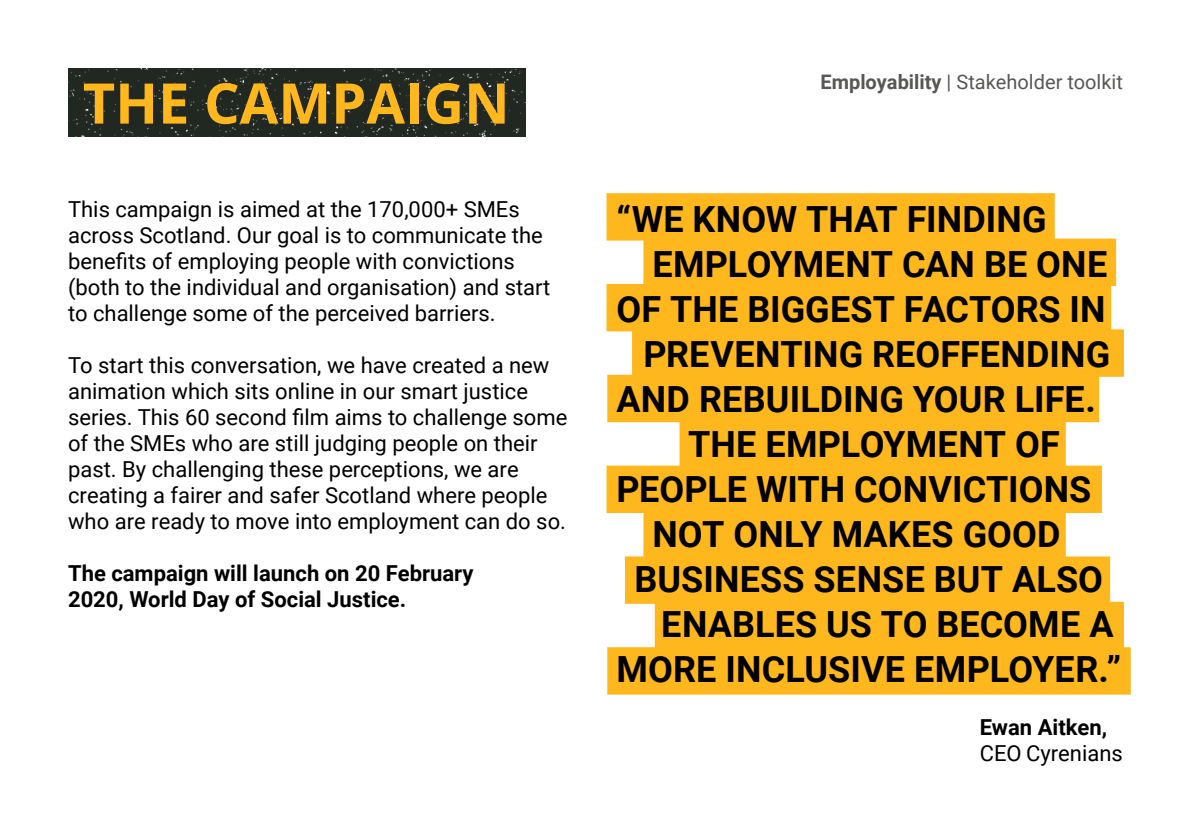
<style>
.page{position:relative;width:1191px;height:840px;background:#fff}
.page>*{position:absolute;margin:0;border:0;box-sizing:border-box;transform-origin:0 0}
.t1{font:700 56px "Open Sans";color:#ffb71e}
.t2{font:700 36px "Roboto";letter-spacing:.005em;color:#000}
.t3{font:22px/26px "Roboto";color:#000}
.t4{font:700 22px/26px "Roboto";color:#000}
.t5{font:20px "Roboto";color:#575756}
.s1{font-weight:700}
</style>
<div class="page">
<div style="left:606px;top:193px;width:448px;height:47px;background:#ffb71e;border:2px solid #ffb71e"></div>
<div style="left:643px;top:238px;width:473px;height:48px;background:#ffb71e"></div>
<div style="left:606px;top:284px;width:505px;height:47px;background:#ffb71e"></div>
<div style="left:632px;top:329px;width:492px;height:47px;background:#ffb71e"></div>
<div style="left:607px;top:374px;width:492px;height:48px;background:#ffb71e"></div>
<div style="left:679px;top:420px;width:386px;height:47px;background:#ffb71e"></div>
<div style="left:606px;top:465px;width:496px;height:47px;background:#ffb71e"></div>
<div style="left:625px;top:556px;width:485px;height:47px;background:#ffb71e"></div>
<div style="left:655px;top:601px;width:469px;height:48px;background:#ffb71e"></div>
<div style="left:607px;top:647px;width:523px;height:47px;background:#ffb71e"></div>
<div style="left:643px;top:510px;width:422px;height:48px;background:#ffb71e"></div>
<div style="left:68px;top:68px;width:457px;height:68px;background:#212721"></div>
<h1 class="t1" style="left:83px;top:64px;width:428px">THE CAMPAIGN</h1>
<p class="t3" style="left:68px;top:195px;width:484px">This campaign is aimed at the 170,000+ SMEs across Scotland. Our goal is to communicate the benefits of employing people with convictions (both to the individual and organisation) and start to challenge some of the perceived barriers.</p>
<p class="t3" style="left:68px;top:351px;width:501px">To start this conversation, we have created a new animation which sits online in our smart justice series. This 60 second film aims to challenge some of the SMEs who are still judging people on their past. By challenging these perceptions, we are creating a fairer and safer Scotland where people who are ready to move into employment can do so.</p>
<p class="t4" style="left:68px;top:559px;width:407px">The campaign will launch on 20 February<br>2020, World Day of Social Justice.</p>
<p class="t5" style="left:820px;top:68px;width:304px"><span class="s1">Employability</span> | Stakeholder toolkit</p>
<h2 class="t2" style="left:616px;top:194px;width:431px">“WE KNOW THAT FINDING</h2>
<h2 class="t2" style="left:652px;top:239px;width:456px">EMPLOYMENT CAN BE ONE</h2>
<h2 class="t2" style="left:616px;top:284px;width:491px">OF THE BIGGEST FACTORS IN</h2>
<h2 class="t2" style="left:643px;top:329px;width:468px">PREVENTING REOFFENDING</h2>
<h2 class="t2" style="left:616px;top:374px;width:481px">AND REBUILDING YOUR LIFE.</h2>
<h2 class="t2" style="left:688px;top:419px;width:373px">THE EMPLOYMENT OF</h2>
<h2 class="t2" style="left:616px;top:464px;width:476px">PEOPLE WITH CONVICTIONS</h2>
<h2 class="t2" style="left:652px;top:509px;width:409px">NOT ONLY MAKES GOOD</h2>
<h2 class="t2" style="left:634px;top:554px;width:470px">BUSINESS SENSE BUT ALSO</h2>
<h2 class="t2" style="left:661px;top:599px;width:454px">ENABLES US TO BECOME A</h2>
<h2 class="t2" style="left:616px;top:644px;width:506px">MORE INCLUSIVE EMPLOYER.”</h2>
<p class="t4" style="left:979px;top:712px;width:129px">Ewan Aitken,</p>
<p class="t3" style="left:979px;top:738px;width:145px">CEO Cyrenians</p>
</div>
